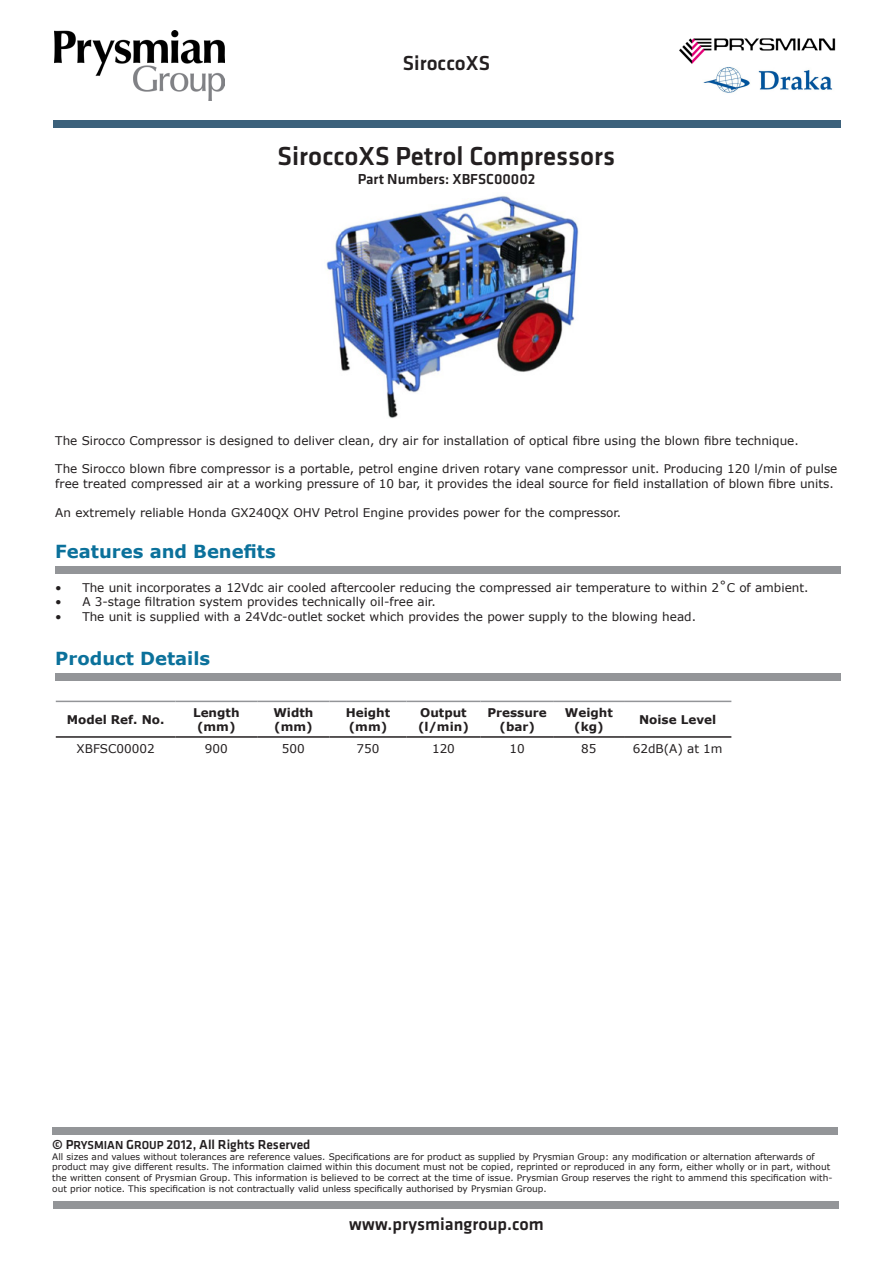
<style>
.page{position:relative;width:893px;height:1263px;background:#fff}
.page>*{position:absolute;margin:0;border:0;box-sizing:border-box;transform-origin:0 0}
.t1{font:500 27px "Klavika";color:#231f20}
.t2{font:500 21px "Klavika";color:#231f20}
.t3{font:700 18px "Verdana";color:#0b719b}
.t4{font:500 18px "Klavika";color:#231f20}
.t5{font:500 15px "Klavika";color:#231f20}
.t6{font:500 13.5px "Klavika";color:#231f20}
.t7{font:12px/14.4px "Verdana";color:#231f20}
.t8{font:700 12px/14.4px "Verdana";color:#231f20;text-align:center}
.t9{font:9px/10.6px "Verdana";color:#231f20}
.s1{font-size:12px}
</style>
<div class="page">
<img style="left:703px;top:67px;width:130px;height:26px">
<img style="left:54px;top:30px;width:171px;height:70px">
<img style="left:679px;top:38px;width:157px;height:26px">
<div style="left:713px;top:52px;width:64px;height:9px;background:#fff"></div>
<div style="left:54px;top:121px;width:787px;height:7px;background:#3c617b"></div>
<div style="left:55px;top:566px;width:786px;height:7px;background:#939598"></div>
<div style="left:55px;top:673px;width:786px;height:7px;background:#939598"></div>
<svg style="left:56px;top:702px;width:675px;height:1px"></svg>
<hr style="left:56px;top:701px;width:119px;height:1px;background:#939598">
<hr style="left:175px;top:701px;width:82px;height:1px;background:#939598">
<hr style="left:257px;top:701px;width:73px;height:1px;background:#939598">
<hr style="left:330px;top:701px;width:76px;height:1px;background:#939598">
<hr style="left:406px;top:701px;width:74px;height:1px;background:#939598">
<hr style="left:480px;top:701px;width:74px;height:1px;background:#939598">
<hr style="left:554px;top:701px;width:70px;height:1px;background:#939598">
<hr style="left:624px;top:701px;width:107px;height:1px;background:#939598">
<hr style="left:56px;top:736px;width:119px;height:2px;background:#231f20">
<hr style="left:175px;top:736px;width:82px;height:2px;background:#231f20">
<hr style="left:257px;top:736px;width:73px;height:2px;background:#231f20">
<hr style="left:330px;top:736px;width:76px;height:2px;background:#231f20">
<hr style="left:406px;top:736px;width:74px;height:2px;background:#231f20">
<hr style="left:480px;top:736px;width:74px;height:2px;background:#231f20">
<hr style="left:554px;top:736px;width:70px;height:2px;background:#231f20">
<hr style="left:624px;top:736px;width:107px;height:2px;background:#231f20">
<div style="left:53px;top:1202px;width:786px;height:7px;background:#939598"></div>
<div style="left:52px;top:1128px;width:786px;height:7px;background:#939598"></div>
<img style="left:326px;top:196px;width:253px;height:222px">
<p class="t2" style="left:403px;top:51px;width:89px">SiroccoXS</p>
<p class="t1" style="left:278px;top:141px;width:339px">SiroccoXS Petrol Compressors</p>
<p class="t5" style="left:358px;top:171px;width:179px">Part Numbers: XBFSC00002</p>
<p class="t7" style="left:55px;top:433px;width:745px">The Sirocco Compressor is designed to deliver clean, dry air for installation of optical fibre using the blown fibre technique.</p>
<p class="t7" style="left:55px;top:462px;width:784px">The Sirocco blown fibre compressor is a portable, petrol engine driven rotary vane compressor unit. Producing 120 l/min of pulse free treated compressed air at a working pressure of 10 bar, it provides the ideal source for field installation of blown fibre units.</p>
<p class="t7" style="left:55px;top:505px;width:567px">An extremely reliable Honda GX240QX OHV Petrol Engine provides power for the compressor.</p>
<p class="t3" style="left:55px;top:540px;width:222px">Features and Benefits</p>
<p class="t7" style="left:55px;top:580px;width:755px">• The unit incorporates a 12Vdc air cooled aftercooler reducing the compressed air temperature to within 2˚C of ambient.</p>
<p class="t7" style="left:55px;top:595px;width:382px">• A 3-stage filtration system provides technically oil-free air.</p>
<p class="t7" style="left:55px;top:609px;width:642px">• The unit is supplied with a 24Vdc-outlet socket which provides the power supply to the blowing head.</p>
<p class="t3" style="left:55px;top:647px;width:156px">Product Details</p>
<p class="t8" style="left:67px;top:712px;width:99px">Model Ref. No.</p>
<p class="t8" style="left:193px;top:705px;width:48px">Length (mm)</p>
<p class="t8" style="left:273px;top:705px;width:42px;text-align:left">Width (mm)</p>
<p class="t8" style="left:346px;top:705px;width:46px;text-align:left">Height (mm)</p>
<p class="t8" style="left:418px;top:705px;width:52px;text-align:left">Output (l/min)</p>
<p class="t8" style="left:487px;top:705px;width:61px">Pressure (bar)</p>
<p class="t8" style="left:565px;top:705px;width:50px">Weight (kg)</p>
<p class="t8" style="left:639px;top:712px;width:79px">Noise Level</p>
<p class="t7" style="left:77px;top:741px;width:80px">XBFSC00002</p>
<p class="t7" style="left:205px;top:741px;width:24px">900</p>
<p class="t7" style="left:282px;top:741px;width:24px">500</p>
<p class="t7" style="left:357px;top:741px;width:24px">750</p>
<p class="t7" style="left:432px;top:741px;width:24px">120</p>
<p class="t7" style="left:510px;top:741px;width:17px">10</p>
<p class="t7" style="left:581px;top:741px;width:17px">85</p>
<p class="t7" style="left:633px;top:741px;width:91px">62dB(A) at 1m</p>
<p class="t6" style="left:52px;top:1137px;width:260px">© P<span class="s1">RYSMIAN</span> G<span class="s1">ROUP</span> 2012, All Rights Reserved</p>
<p class="t9" style="left:52px;top:1151px;width:782px">All sizes and values without tolerances are reference values. Specifications are for product as supplied by Prysmian Group: any modification or alternation afterwards of product may give different results. The information claimed within this document must not be copied, reprinted or reproduced in any form, either wholly or in part, without the written consent of Prysmian Group. This information is believed to be correct at the time of issue. Prysmian Group reserves the right to ammend this specification with&shy;out prior notice. This specification is not contractually valid unless specifically authorised by Prysmian Group.</p>
<p class="t4" style="left:349px;top:1214px;width:196px">www.prysmiangroup.com</p>
</div>
